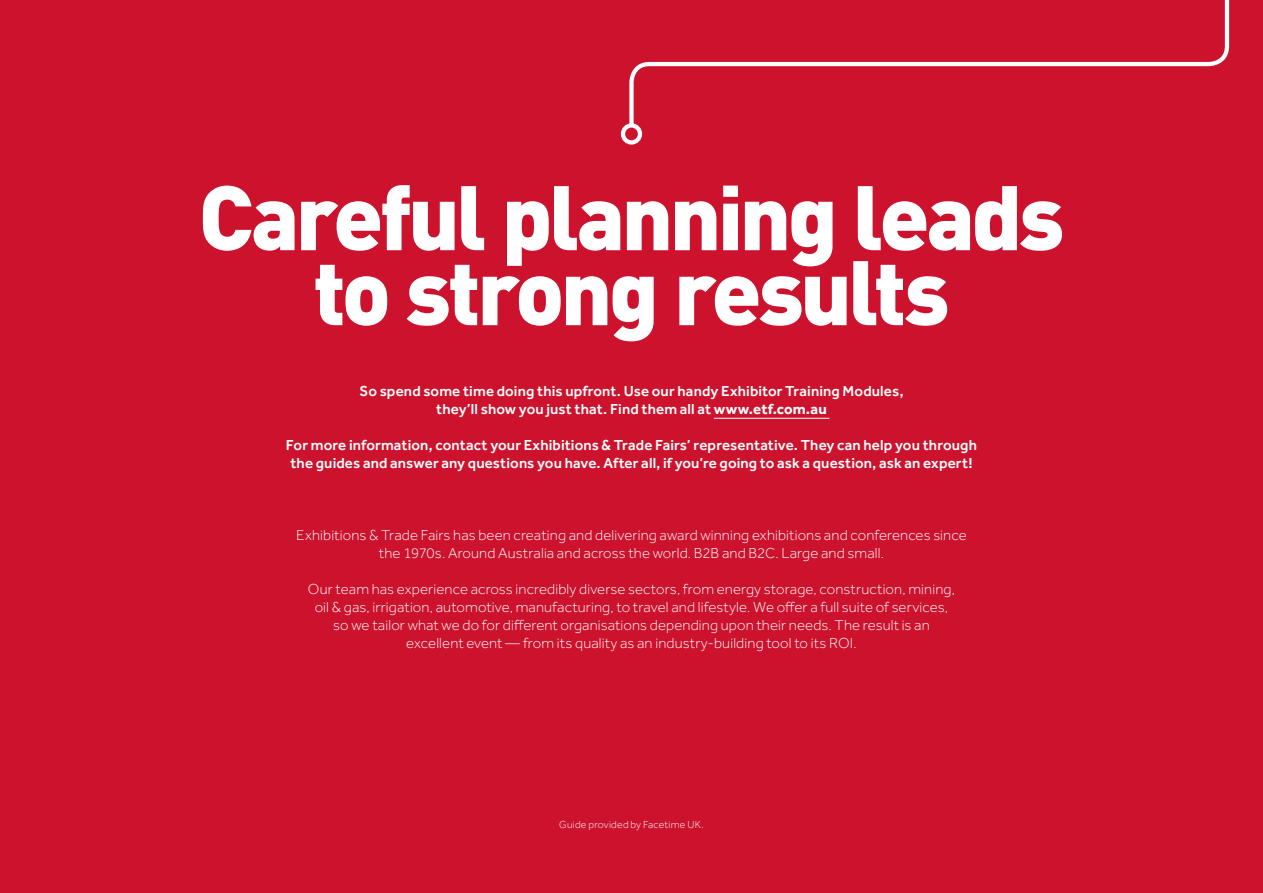
<style>
.page{position:relative;width:1263px;height:893px;background:#cd122d}
.page>*{position:absolute;margin:0;border:0;box-sizing:border-box;transform-origin:0 0}
.t1{font:900 90px/75px "DIN";letter-spacing:-.04em;color:#fff;text-align:center}
.t2{font:300 15px/18px "Effra";letter-spacing:.01em;color:#fff;text-align:center}
.t3{font:500 15px/18px "Effra";letter-spacing:.01em;color:#fff;text-align:center}
.t4{font:300 10.5px "Effra";letter-spacing:.025em;color:#fff}
.s1{font-weight:700}
</style>
<div class="page">
<hr style="left:714px;top:418px;width:115px;height:1px;background:#fff">
<svg style="left:627px;top:0;width:603px;height:130px"></svg>
<div style="left:621px;top:123px;width:21px;height:22px;border:4px solid #fff;border-radius:50%"></div>
<h1 class="t1" style="left:198px;top:175px;width:867px">Careful planning leads to strong results</h1>
<p class="t3" style="left:359px;top:382px;width:546px">So spend some time doing this upfront. Use our handy Exhibitor Training Modules, they’ll show you just that. Find them all at <span class="s1">www.etf.com.au</span></p>
<p class="t3" style="left:286px;top:436px;width:692px;text-align:left">For more information, contact your Exhibitions &amp; Trade Fairs’ representative. They can help you through the guides and answer any questions you have. After all, if you’re going to ask a question, ask an expert!</p>
<p class="t2" style="left:296px;top:526px;width:672px">Exhibitions &amp; Trade Fairs has been creating and delivering award winning exhibitions and conferences since the 1970s. Around Australia and across the world. B2B and B2C. Large and small.</p>
<p class="t2" style="left:308px;top:580px;width:649px">Our team has experience across incredibly diverse sectors, from energy storage, construction, mining, oil &amp; gas, irrigation, automotive, manufacturing, to travel and lifestyle. We offer a full suite of services, so we tailor what we do for different organisations depending upon their needs. The result is an excellent event — from its quality as an industry-building tool to its ROI.</p>
<p class="t4" style="left:559px;top:819px;width:146px">Guide provided by Facetime UK.</p>
</div>
